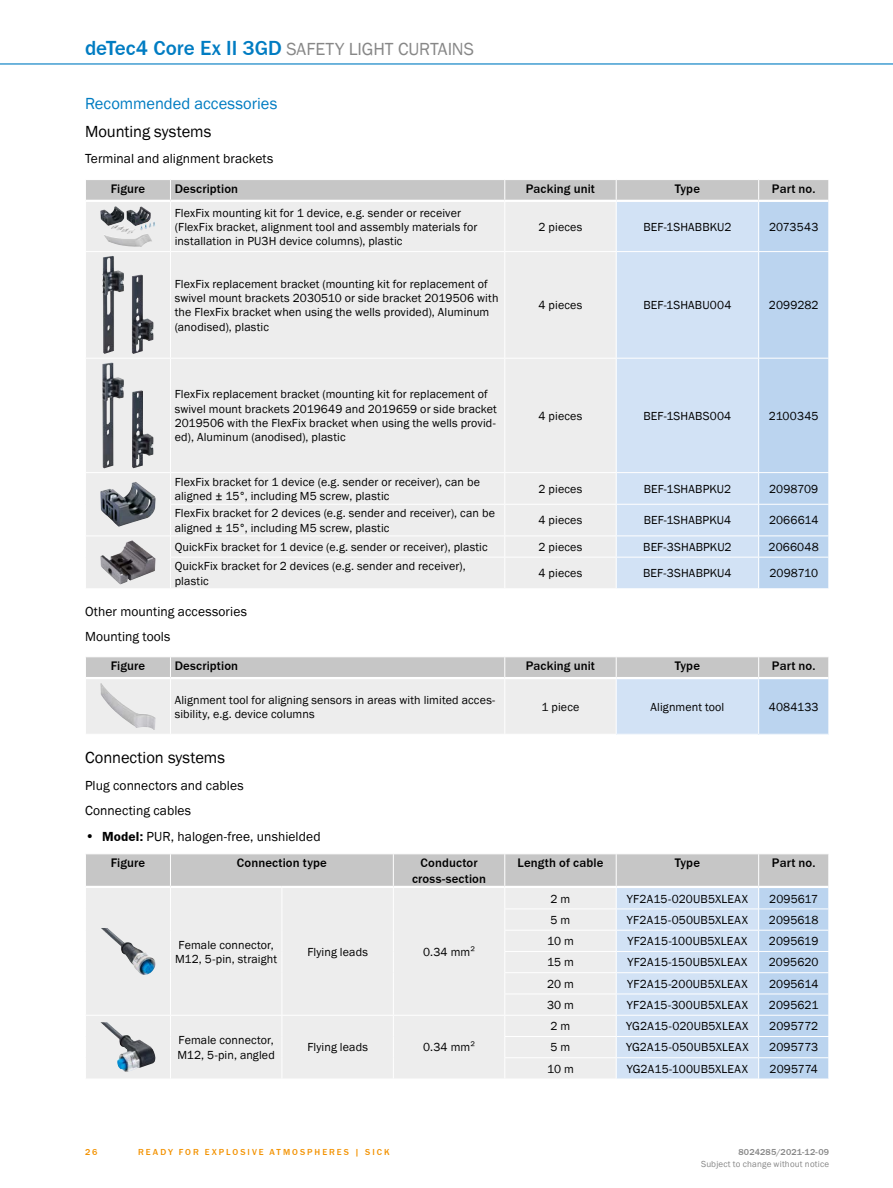
<style>
.page{position:relative;width:893px;height:1188px;background:#fff}
.page>*{position:absolute;margin:0;border:0;box-sizing:border-box;transform-origin:0 0}
.t1{font:18px "SICK Franklin";letter-spacing:.005em;color:#878787}
.t2{font:16.5px "SICK Franklin";color:#000}
.t3{font:16.5px "SICK Franklin";color:#007cc2}
.t4{font:13.5px/25.2px "SICK Franklin";letter-spacing:.005em;color:#000}
.t5{font:500 12.75px/15.3px "SICK Franklin";letter-spacing:.015em;color:#000;text-align:center}
.t6{font:12px/14.4px "SICK Franklin";letter-spacing:.01em;color:#000}
.t7{font:500 9px "SICK Franklin";letter-spacing:.225em;color:#f39200}
.t8{font:9px "SICK Franklin";letter-spacing:.02em;color:#878787}
.t9{font:500 9px "SICK Franklin";letter-spacing:.02em;color:#878787}
.s1{font-weight:500;font-size:21px;color:#007cc2}
.s2{font-size:14.25px}
.s3{font-weight:700}
</style>
<div class="page">
<hr style="left:0;top:63px;width:893px;height:2px;background:#007cc2">
<svg style="left:86px;top:180px;width:743px;height:409px"></svg>
<hr style="left:170px;top:558px;width:1px;height:30px;background:#fff">
<hr style="left:85px;top:588px;width:85px;height:1px;background:#fff">
<img style="left:100px;top:206px;width:53px;height:20px">
<img style="left:102px;top:256px;width:51px;height:98px">
<img style="left:102px;top:362px;width:51px;height:106px">
<img style="left:100px;top:482px;width:56px;height:45px">
<img style="left:100px;top:540px;width:56px;height:45px">
<svg style="left:86px;top:657px;width:743px;height:77px"></svg>
<hr style="left:759px;top:677px;width:69px;height:2px;background:#fff">
<hr style="left:170px;top:679px;width:1px;height:55px;background:#fff">
<hr style="left:504px;top:679px;width:1px;height:55px;background:#fff">
<hr style="left:616px;top:679px;width:1px;height:55px;background:#fff">
<hr style="left:758px;top:679px;width:1px;height:55px;background:#fff">
<hr style="left:828px;top:678px;width:1px;height:56px;background:#fff">
<img style="left:100px;top:683px;width:56px;height:47px">
<svg style="left:86px;top:854px;width:743px;height:225px"></svg>
<hr style="left:393px;top:1015px;width:112px;height:1px;background:#fff">
<img style="left:100px;top:928px;width:56px;height:47px">
<img style="left:100px;top:1022px;width:56px;height:50px">
<h1 class="t1" style="left:85px;top:38px;width:324px"><span class="s1">deTec4 Core Ex II 3GD</span> Safety lig ht curtain</h1>
<h1 class="t1" style="left:464px;top:38px;width:12px">s</h1>
<h2 class="t3" style="left:85px;top:93px;width:194px">Recommended accessories</h2>
<h2 class="t2" style="left:85px;top:121px;width:128px">Mounting systems</h2>
<p class="t4" style="left:85px;top:147px;width:190px">Terminal and alignment brackets</p>
<p class="t5" style="left:111px;top:181px;width:36px">Figure</p>
<p class="t5" style="left:175px;top:181px;width:65px">Description</p>
<p class="t5" style="left:526px;top:181px;width:71px">Packing unit</p>
<p class="t5" style="left:675px;top:181px;width:27px">Type</p>
<p class="t5" style="left:772px;top:181px;width:45px">Part no.</p>
<p class="t6" style="left:175px;top:206px;width:304px">FlexFix mounting kit for 1 device, e.g. sender or receiver (FlexFix bracket, alignment tool and assembly materials for installation in PU3H device columns), plastic</p>
<p class="t6" style="left:539px;top:220px;width:45px">2 pieces</p>
<p class="t6" style="left:643px;top:220px;width:90px">BEF-1SHABBKU2</p>
<p class="t6" style="left:769px;top:220px;width:51px">2073543</p>
<p class="t6" style="left:175px;top:277px;width:325px">FlexFix replacement bracket (mounting kit for replacement of swivel mount brackets 2030510 or side bracket 2019506 with the FlexFix bracket when using the wells provided), Aluminum (anodised), plastic</p>
<p class="t6" style="left:175px;top:387px;width:324px">FlexFix replacement bracket (mounting kit for replacement of swivel mount brackets 2019649 and 2019659 or side bracket 2019506 with the FlexFix bracket when using the wells provid&shy;ed), Aluminum (anodised), plastic</p>
<p class="t6" style="left:539px;top:298px;width:45px">4 pieces</p>
<p class="t6" style="left:643px;top:298px;width:90px">BEF-1SHABU004</p>
<p class="t6" style="left:769px;top:298px;width:51px">2099282</p>
<p class="t6" style="left:539px;top:409px;width:45px">4 pieces</p>
<p class="t6" style="left:644px;top:409px;width:89px">BEF-1SHABS004</p>
<p class="t6" style="left:769px;top:409px;width:51px">2100345</p>
<p class="t6" style="left:175px;top:475px;width:307px">FlexFix bracket for 1 device (e.g. sender or receiver), can be aligned ± 15°, including M5 screw, plastic</p>
<p class="t6" style="left:539px;top:482px;width:45px">2 pieces</p>
<p class="t6" style="left:644px;top:482px;width:89px">BEF-1SHABPKU2</p>
<p class="t6" style="left:769px;top:482px;width:51px">2098709</p>
<p class="t6" style="left:175px;top:506px;width:322px">FlexFix bracket for 2 devices (e.g. sender and receiver), can be aligned ± 15°, including M5 screw, plastic</p>
<p class="t6" style="left:539px;top:513px;width:45px">4 pieces</p>
<p class="t6" style="left:644px;top:513px;width:89px">BEF-1SHABPKU4</p>
<p class="t6" style="left:769px;top:513px;width:51px">2066614</p>
<p class="t6" style="left:175px;top:540px;width:315px">QuickFix bracket for 1 device (e.g. sender or receiver), plastic</p>
<p class="t6" style="left:539px;top:540px;width:45px">2 pieces</p>
<p class="t6" style="left:643px;top:540px;width:90px">BEF-3SHABPKU2</p>
<p class="t6" style="left:769px;top:540px;width:52px">2066048</p>
<p class="t6" style="left:175px;top:559px;width:292px">QuickFix bracket for 2 devices (e.g. sender and receiver), plastic</p>
<p class="t6" style="left:539px;top:566px;width:45px">4 pieces</p>
<p class="t6" style="left:643px;top:566px;width:90px">BEF-3SHABPKU4</p>
<p class="t6" style="left:769px;top:566px;width:50px">2098710</p>
<p class="t4" style="left:85px;top:599px;width:163px">Other mounting accessories<br>Mounting tools</p>
<p class="t5" style="left:111px;top:659px;width:36px">Figure</p>
<p class="t5" style="left:175px;top:659px;width:65px">Description</p>
<p class="t5" style="left:526px;top:659px;width:71px">Packing unit</p>
<p class="t5" style="left:675px;top:659px;width:27px">Type</p>
<p class="t5" style="left:772px;top:659px;width:45px">Part no.</p>
<p class="t6" style="left:175px;top:693px;width:322px">Alignment tool for aligning sensors in areas with limited acces&shy;sibility, e.g. device columns</p>
<p class="t6" style="left:541px;top:700px;width:39px">1 piece</p>
<p class="t6" style="left:650px;top:700px;width:75px">Alignment tool</p>
<p class="t6" style="left:769px;top:700px;width:51px">4084133</p>
<h2 class="t2" style="left:85px;top:747px;width:142px">Connection systems</h2>
<p class="t4" style="left:85px;top:773px;width:160px">Plug connectors and cables<br>Connecting cables</p>
<p class="t4" style="left:85px;top:824px;width:237px"><span class="s2">•</span> <span class="s3">Model:</span> PUR, halogen-free, unshielded</p>
<p class="t5" style="left:111px;top:856px;width:36px">Figure</p>
<p class="t5" style="left:237px;top:856px;width:92px">Connection type</p>
<p class="t5" style="left:412px;top:856px;width:76px">Conductor cross-section</p>
<p class="t5" style="left:517px;top:856px;width:87px">Length of cable</p>
<p class="t5" style="left:675px;top:856px;width:27px">Type</p>
<p class="t5" style="left:772px;top:856px;width:45px">Part no.</p>
<p class="t7" style="left:85px;top:1146px;width:14px">26</p>
<p class="t6" style="left:175px;top:938px;width:103px">Female connector,<br>M12, 5-pin, straight</p>
<p class="t6" style="left:307px;top:945px;width:62px">Flying leads</p>
<p class="t6" style="left:423px;top:945px;width:53px">0.34 mm²</p>
<p class="t6" style="left:178px;top:1033px;width:99px">Female connector,<br>M12, 5-pin, angled</p>
<p class="t6" style="left:307px;top:1040px;width:62px">Flying leads</p>
<p class="t6" style="left:423px;top:1040px;width:53px">0.34 mm²</p>
<p class="t6" style="left:551px;top:892px;width:21px">2m</p>
<p class="t6" style="left:627px;top:892px;width:123px">YF2A15-020UB5XLEAX</p>
<p class="t6" style="left:769px;top:892px;width:50px">2095617</p>
<p class="t6" style="left:551px;top:913px;width:21px">5m</p>
<p class="t6" style="left:627px;top:913px;width:123px">YF2A15-050UB5XLEAX</p>
<p class="t6" style="left:769px;top:913px;width:51px">2095618</p>
<p class="t6" style="left:547px;top:934px;width:28px">10 m</p>
<p class="t6" style="left:627px;top:934px;width:122px">YF2A15-100UB5XLEAX</p>
<p class="t6" style="left:769px;top:934px;width:51px">2095619</p>
<p class="t6" style="left:547px;top:955px;width:28px">15 m</p>
<p class="t6" style="left:627px;top:955px;width:122px">YF2A15-150UB5XLEAX</p>
<p class="t6" style="left:769px;top:955px;width:51px">2095620</p>
<p class="t6" style="left:547px;top:977px;width:28px">20 m</p>
<p class="t6" style="left:627px;top:977px;width:122px">YF2A15-200UB5XLEAX</p>
<p class="t6" style="left:769px;top:977px;width:51px">2095614</p>
<p class="t6" style="left:547px;top:998px;width:28px">30 m</p>
<p class="t6" style="left:627px;top:998px;width:122px">YF2A15-300UB5XLEAX</p>
<p class="t6" style="left:769px;top:998px;width:51px">2095621</p>
<p class="t6" style="left:551px;top:1019px;width:21px">2m</p>
<p class="t6" style="left:626px;top:1019px;width:124px">YG2A15-020UB5XLEAX</p>
<p class="t6" style="left:769px;top:1019px;width:50px">2095772</p>
<p class="t6" style="left:551px;top:1040px;width:21px">5 m</p>
<p class="t6" style="left:626px;top:1040px;width:124px">YG2A15-050UB5XLEAX</p>
<p class="t6" style="left:769px;top:1040px;width:50px">2095773</p>
<p class="t6" style="left:547px;top:1062px;width:28px">10 m</p>
<p class="t6" style="left:627px;top:1062px;width:123px">YG2A15-100UB5XLEAX</p>
<p class="t6" style="left:770px;top:1062px;width:50px">2095774</p>
<p class="t7" style="left:138px;top:1146px;width:253px">Ready for explos ive atmos pher es | SI CK</p>
<p class="t9" style="left:738px;top:1146px;width:92px">8024285/2021-12-09</p>
<p class="t8" style="left:701px;top:1159px;width:130px">Subject to change without notice</p>
</div>
